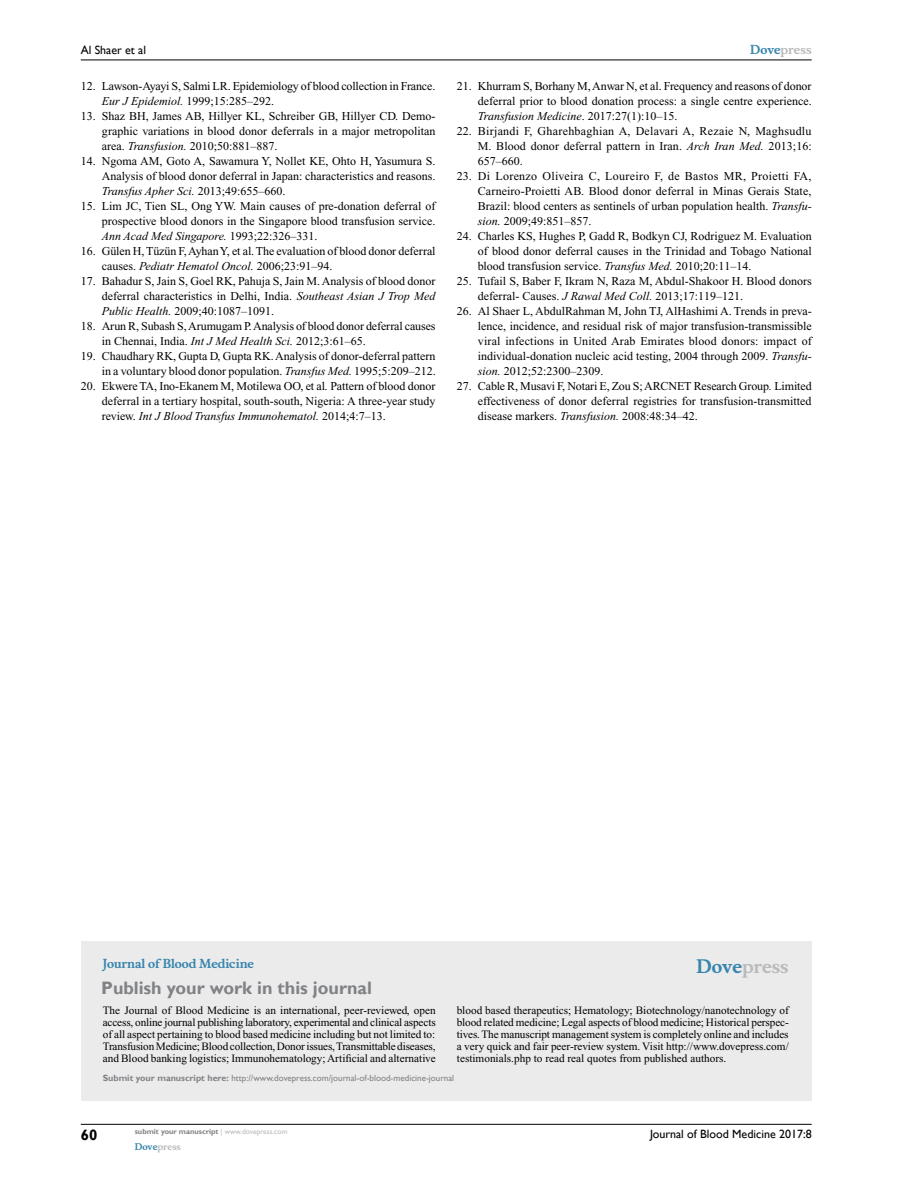
<style>
.page{position:relative;width:918px;height:1188px;background:#fff}
.page>*{position:absolute;margin:0;border:0;box-sizing:border-box;transform-origin:0 0}
.t1{font:700 18px "Gill Sans";color:#808285}
.t2{font:700 18px "Musee";color:#b8babc}
.t3{font:700 15px "Gill Sans";color:#000}
.t4{font:12px/15px "Times New Roman";color:#000;text-align:justify}
.t5{font:12px "Gill Sans";color:#000}
.t6{font:700 12px "Musee";color:#3785ad}
.t7{font:700 12px "Musee";color:#b8babc}
.t8{font:11.25px/12px "Times New Roman";color:#000;text-align:justify}
.t9{font:9px "Gill Sans";color:#808285}
.t10{font:700 9px "Musee";color:#b8babc}
.t11{font:700 7.5px "Gill Sans";color:#808285}
.s1{font-style:italic}
.s2{color:#3785ad}
.s3{font-weight:700}
.s4{font-weight:400;color:#b8babc}
</style>
<div class="page">
<div style="left:81px;top:941px;width:731px;height:160px;background:#ebebec"></div>
<hr style="left:81px;top:1124px;width:731px;height:1px;background:#000">
<hr style="left:81px;top:60px;width:731px;height:1px;background:#000">
<p class="t5" style="left:81px;top:43px;width:67px">Al Shaer et al</p>
<p class="t4" style="left:102px;top:79px;width:335px;text-indent:-21px">12. Lawson-Ayayi S, Salmi LR. Epidemiology of blood collection in France.<br><span class="s1">Eur J Epidemiol.</span> 1999;15:285–292.</p>
<p class="t4" style="left:102px;top:109px;width:335px;text-indent:-21px">13. Shaz BH, James AB, Hillyer KL, Schreiber GB, Hillyer CD. Demo&shy;graphic variations in blood donor deferrals in a major metropolitan area. <span class="s1">Transfusion.</span> 2010;50:881–887.</p>
<p class="t4" style="left:102px;top:154px;width:335px;text-indent:-21px">14. Ngoma AM, Goto A, Sawamura Y, Nollet KE, Ohto H, Yasumura S.<br>Analysis of blood donor deferral in Japan: characteristics and reasons.<br><span class="s1">Transfus Apher Sci.</span> 2013;49:655–660.</p>
<p class="t4" style="left:102px;top:199px;width:335px;text-indent:-21px">15. Lim JC, Tien SL, Ong YW. Main causes of pre-donation deferral of prospective blood donors in the Singapore blood transfusion service.<br><span class="s1">Ann Acad Med Singapore.</span> 1993;22:326–331.</p>
<p class="t4" style="left:102px;top:244px;width:335px;text-indent:-21px">16. Gülen H, Tüzün F, Ayhan Y, et al. The evaluation of blood donor deferral causes. <span class="s1">Pediatr Hematol Oncol.</span> 2006;23:91–94.</p>
<p class="t4" style="left:102px;top:274px;width:335px;text-indent:-21px">17. Bahadur S, Jain S, Goel RK, Pahuja S, Jain M. Analysis of blood donor deferral characteristics in Delhi, India. <span class="s1">Southeast Asian J Trop Med Public Health.</span> 2009;40:1087–1091.</p>
<p class="t4" style="left:102px;top:319px;width:335px;text-indent:-21px">18. Arun R, Subash S, Arumugam P. Analysis of blood donor deferral causes in Chennai, India. <span class="s1">Int J Med Health Sci.</span> 2012;3:61–65.</p>
<p class="t4" style="left:81px;top:349px;width:357px;text-align:right">19. Chaudhary RK, Gupta D, Gupta RK. Analysis of donor-deferral pattern in a voluntary blood donor population. <span class="s1">Transfus Med.</span> 1995;5:209–212.</p>
<p class="t4" style="left:102px;top:379px;width:335px;text-indent:-21px">20. Ekwere TA, Ino-Ekanem M, Motilewa OO, et al<span class="s1">.</span> Pattern of blood donor deferral in a tertiary hospital, south-south, Nigeria: A three-year study review. <span class="s1">Int J Blood Transfus Immunohematol.</span> 2014;4:7–13.</p>
<p class="t7" style="left:750px;top:43px;width:63px"><span class="s2">Dove</span>press</p>
<p class="t4" style="left:478px;top:79px;width:335px;text-indent:-21px">21. Khurram S, Borhany M, Anwar N, et al. Frequency and reasons of donor deferral prior to blood donation process: a single centre experience.<br><span class="s1">Transfusion Medicine</span>. 2017:27(1):10–15.</p>
<p class="t4" style="left:478px;top:124px;width:335px;text-indent:-21px">22. Birjandi F, Gharehbaghian A, Delavari A, Rezaie N, Maghsudlu M. Blood donor deferral pattern in Iran. <span class="s1">Arch Iran Med.</span> 2013;16:<br>657–660.</p>
<p class="t4" style="left:478px;top:169px;width:335px;text-indent:-21px">23. Di Lorenzo Oliveira C, Loureiro F, de Bastos MR, Proietti FA, Carneiro-Proietti AB. Blood donor deferral in Minas Gerais State, Brazil: blood centers as sentinels of urban population health. <span class="s1">Transfu&shy;sion.</span> 2009;49:851–857.</p>
<p class="t4" style="left:478px;top:229px;width:335px;text-indent:-21px">24. Charles KS, Hughes P, Gadd R, Bodkyn CJ, Rodriguez M. Evaluation of blood donor deferral causes in the Trinidad and Tobago National blood transfusion service. <span class="s1">Transfus Med.</span> 2010;20:11–14.</p>
<p class="t4" style="left:478px;top:274px;width:335px;text-indent:-21px">25. Tufail S, Baber F, Ikram N, Raza M, Abdul-Shakoor H. Blood donors deferral- Causes. <span class="s1">J Rawal Med Coll.</span> 2013;17:119–121.</p>
<p class="t4" style="left:478px;top:304px;width:335px;text-indent:-21px">26. Al Shaer L, AbdulRahman M, John TJ, AlHashimi A. Trends in preva&shy;lence, incidence, and residual risk of major transfusion-transmissible viral infections in United Arab Emirates blood donors: impact of individual-donation nucleic acid testing, 2004 through 2009. <span class="s1">Transfu&shy;sion.</span> 2012;52:2300–2309.</p>
<p class="t4" style="left:478px;top:379px;width:335px;text-indent:-21px">27. Cable R, Musavi F, Notari E, Zou S; ARCNET Research Group<span class="s1">.</span> Limited effectiveness of donor deferral registries for transfusion-transmitted disease markers. <span class="s1">Transfusion.</span> 2008:48:34–42.</p>
<p class="t6" style="left:103px;top:956px;width:153px">Journal of Blood Medicine</p>
<h1 class="t1" style="left:101px;top:977px;width:272px">Publish your work in this journal</h1>
<h1 class="t2" style="left:697px;top:955px;width:94px"><span class="s2">Dove</span>press</h1>
<p class="t8" style="left:103px;top:1004px;width:334px">The Journal of Blood Medicine is an international, peer-reviewed, open access, online journal publishing laboratory, experimental and clinical aspects of all aspect pertaining to blood based medicine including but not limited to:<br>Transfusion Medicine; Blood collection, Donor issues, Transmittable diseases, and Blood banking logistics; Immunohematology; Artificial and alternative</p>
<p class="t8" style="left:457px;top:1004px;width:334px">blood based therapeutics; Hematology; Biotechnology/nanotechnology of blood related medicine; Legal aspects of blood medicine; Historical perspec&shy;tives. The manuscript management system is completely online and includes a very quick and fair peer-review system. Visit http://www.dovepress.com/ testimonials.php to read real quotes from published authors.</p>
<p class="t9" style="left:103px;top:1072px;width:353px"><span class="s3">Submit your manuscript here:</span> http://www.dovepress.com/journal-of-blood-medicine-journal</p>
<p class="t3" style="left:81px;top:1126px;width:18px">60</p>
<p class="t11" style="left:135px;top:1127px;width:154px">submit your manuscript <span class="s4">| www.dovepress.com</span></p>
<p class="t10" style="left:135px;top:1141px;width:48px"><span class="s2">Dove</span>press</p>
<p class="t5" style="left:650px;top:1127px;width:163px">Journal of Blood Medicine 2017:8</p>
</div>
